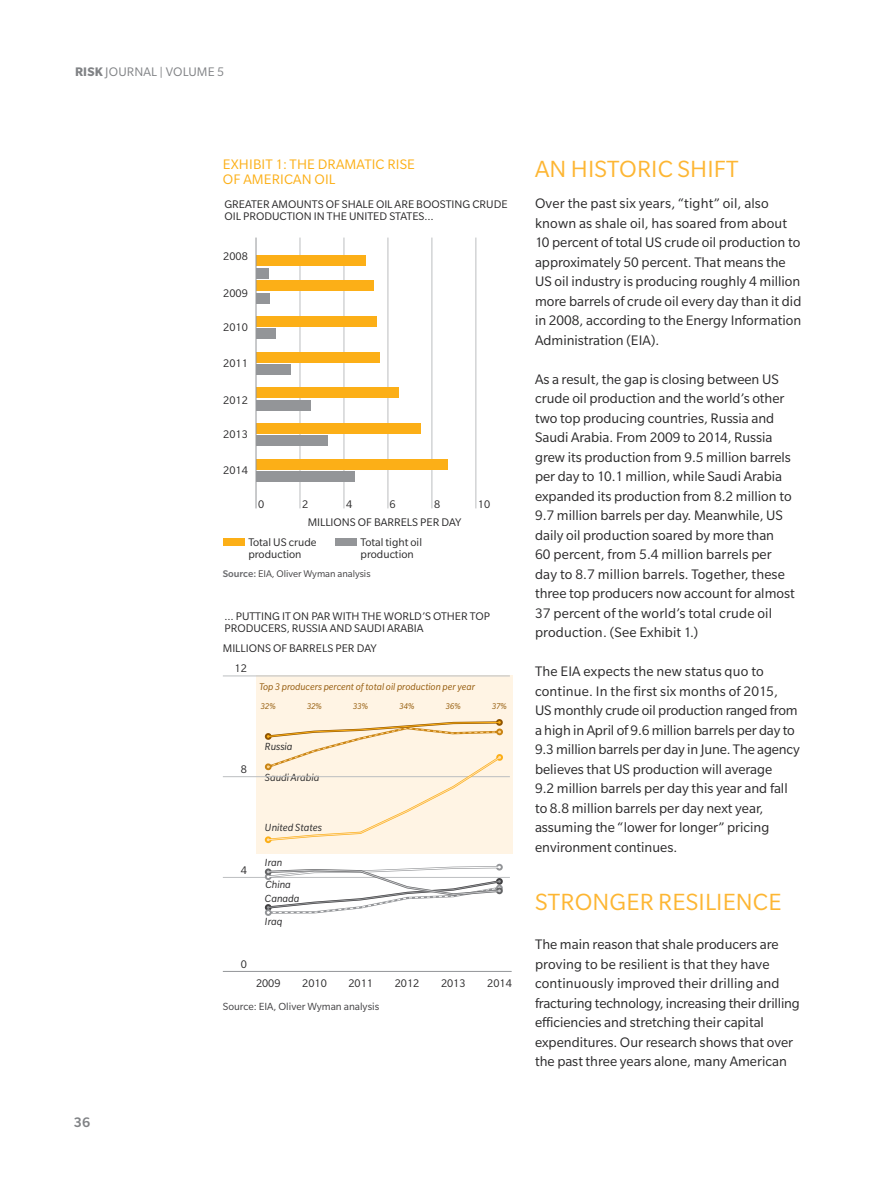
<style>
.page{position:relative;width:893px;height:1188px;background:#fff}
.page>*{position:absolute;margin:0;border:0;box-sizing:border-box;transform-origin:0 0}
.t1{font:25.5px "Slate Pro";letter-spacing:.005em;color:#fdb633}
.t2{font:15px/19.5px "Slate Pro";color:#292829}
.t3{font:15px/15px "Slate Pro";letter-spacing:.01em;color:#fcaf17}
.t4{font:500 15px "Slate Pro";color:#808285}
.t5{font:13.5px "Slate Pro";letter-spacing:.01em;color:#808285}
.t6{font:12px/12px "Slate Pro";color:#292829}
.t7{font:italic 11.25px/24px "Slate Pro";color:#292829}
.t8{font:11.25px "Slate Pro";color:#414042}
.t9{font:italic 10.5px "Slate Pro";color:#955b0d}
.t10{font:10.5px "Slate Pro";color:#414042}
.t11{font:italic 9px "Slate Pro";color:#905501}
.s1{font-weight:700}
.s2{font-weight:500;color:#6d6e71}
</style>
<div class="page">
<hr style="left:476px;top:238px;width:1px;height:270px;background:#bcbec0">
<hr style="left:432px;top:238px;width:1px;height:270px;background:#bcbec0">
<hr style="left:388px;top:238px;width:1px;height:270px;background:#bcbec0">
<hr style="left:344px;top:238px;width:1px;height:270px;background:#bcbec0">
<hr style="left:300px;top:238px;width:1px;height:270px;background:#bcbec0">
<div style="left:256px;top:471px;width:99px;height:11px;background:#939598"></div>
<div style="left:256px;top:459px;width:191px;height:10px;background:#fcaf17"></div>
<div style="left:256px;top:436px;width:71px;height:10px;background:#939598"></div>
<div style="left:256px;top:423px;width:164px;height:11px;background:#fcaf17"></div>
<div style="left:256px;top:400px;width:54px;height:11px;background:#939598"></div>
<div style="left:256px;top:388px;width:143px;height:10px;background:#fcaf17"></div>
<div style="left:256px;top:364px;width:34px;height:11px;background:#939598"></div>
<div style="left:256px;top:352px;width:124px;height:11px;background:#fcaf17"></div>
<div style="left:256px;top:329px;width:20px;height:10px;background:#939598"></div>
<div style="left:256px;top:316px;width:121px;height:11px;background:#fcaf17"></div>
<div style="left:256px;top:293px;width:14px;height:11px;background:#939598"></div>
<div style="left:256px;top:281px;width:118px;height:10px;background:#fcaf17"></div>
<div style="left:256px;top:268px;width:12px;height:10px;background:#939598"></div>
<div style="left:256px;top:256px;width:110px;height:10px;background:#fcaf17"></div>
<div style="left:256px;top:675px;width:256px;height:179px;background:#fff4e4"></div>
<hr style="left:223px;top:971px;width:289px;height:1px;background:#939598">
<hr style="left:223px;top:676px;width:287px;height:1px;background:#bcbec0">
<hr style="left:223px;top:776px;width:287px;height:1px;background:#bcbec0">
<hr style="left:223px;top:877px;width:287px;height:1px;background:#bcbec0">
<div style="left:265px;top:904px;width:7px;height:7px;background:#4c4b4d;border-radius:50%"></div>
<div style="left:496px;top:887px;width:7px;height:7px;background:#8f8f91;border-radius:50%"></div>
<svg style="left:266px;top:865px;width:236px;height:50px"></svg>
<svg style="left:264px;top:720px;width:239px;height:122px"></svg>
<div style="left:223px;top:538px;width:21px;height:8px;background:#fcaf17"></div>
<div style="left:335px;top:538px;width:21px;height:8px;background:#939598"></div>
<hr style="left:256px;top:238px;width:1px;height:270px;background:#939598">
<p class="t5" style="left:75px;top:65px;width:150px"><span class="s1">RISK</span> JOURNAL | VOLUME 5</p>
<p class="t4" style="left:74px;top:1114px;width:18px">36</p>
<p class="t3" style="left:223px;top:157px;width:194px;text-indent:53px">1: THE DRAMATIC RISE<br>OF AMERICAN OIL</p>
<p class="t6" style="left:224px;top:199px;width:285px">GREATER AMOUNTS OF SHALE OIL ARE BOOSTING CRUDE<br>OIL PRODUCTION IN THE UNITED STATES…</p>
<p class="t3" style="left:223px;top:157px;width:24px">Exhibit</p>
<p class="t6" style="left:223px;top:250px;width:26px">2008</p>
<p class="t6" style="left:223px;top:287px;width:26px">2009</p>
<p class="t6" style="left:223px;top:321px;width:26px">2010</p>
<p class="t6" style="left:223px;top:357px;width:26px">2011</p>
<p class="t6" style="left:223px;top:394px;width:26px">2012</p>
<p class="t6" style="left:223px;top:429px;width:26px">2013</p>
<p class="t6" style="left:223px;top:464px;width:26px">2014</p>
<p class="t6" style="left:258px;top:499px;width:8px">0</p>
<p class="t6" style="left:302px;top:499px;width:8px">2</p>
<p class="t6" style="left:346px;top:499px;width:8px">4</p>
<p class="t6" style="left:389px;top:499px;width:8px">6</p>
<p class="t6" style="left:434px;top:499px;width:8px">8</p>
<p class="t6" style="left:478px;top:499px;width:14px">10</p>
<p class="t6" style="left:308px;top:516px;width:155px">MILLIONS OF BARRELS PER DAY</p>
<p class="t6" style="left:248px;top:536px;width:70px">Total US crude production</p>
<p class="t6" style="left:361px;top:536px;width:63px">Total tight oil production</p>
<p class="t10" style="left:223px;top:568px;width:149px"><span class="s2">Source:</span> EIA, Oliver Wyman analysis</p>
<p class="t6" style="left:224px;top:610px;width:267px">… PUTTING IT ON PAR WITH THE WORLD’S OTHER TOP<br>PRODUCERS, RUSSIA AND SAUDI ARABIA</p>
<p class="t6" style="left:223px;top:642px;width:155px">MILLIONS OF BARRELS PER DAY</p>
<p class="t9" style="left:259px;top:681px;width:217px">Top 3 producers percent of total oil production per year</p>
<p class="t6" style="left:235px;top:662px;width:14px">12</p>
<p class="t6" style="left:241px;top:763px;width:8px">8</p>
<p class="t11" style="left:261px;top:701px;width:16px">32%</p>
<p class="t11" style="left:307px;top:701px;width:16px">32%</p>
<p class="t11" style="left:353px;top:701px;width:16px">33%</p>
<p class="t11" style="left:400px;top:701px;width:16px">34%</p>
<p class="t11" style="left:446px;top:701px;width:16px">36%</p>
<p class="t11" style="left:492px;top:701px;width:16px">37%</p>
<p class="t7" style="left:265px;top:735px;width:29px">Russia</p>
<p class="t7" style="left:265px;top:765px;width:56px">Saudi Arabia</p>
<p class="t6" style="left:241px;top:864px;width:8px">4</p>
<p class="t7" style="left:265px;top:815px;width:58px">United States</p>
<p class="t7" style="left:265px;top:850px;width:19px">Iran</p>
<p class="t7" style="left:265px;top:886px;width:36px">Canada<br>Iraq</p>
<p class="t7" style="left:265px;top:873px;width:27px">China</p>
<p class="t6" style="left:241px;top:958px;width:8px">0</p>
<p class="t6" style="left:256px;top:977px;width:26px">2009</p>
<p class="t6" style="left:302px;top:977px;width:26px">2010</p>
<p class="t6" style="left:348px;top:977px;width:26px">2011</p>
<p class="t6" style="left:395px;top:977px;width:26px">2012</p>
<p class="t6" style="left:441px;top:977px;width:26px">2013</p>
<p class="t6" style="left:487px;top:977px;width:26px">2014</p>
<p class="t8" style="left:223px;top:1001px;width:158px">Source: EIA, Oliver Wyman analysis</p>
<h1 class="t1" style="left:535px;top:155px;width:205px">AN HISTORIC SHIFT</h1>
<p class="t2" style="left:535px;top:194px;width:268px">Over the past six years, “tight” oil, also known as shale oil, has soared from about 10 percent of total US crude oil production to approximately 50 percent. That means the US oil industry is producing roughly 4 million more barrels of crude oil every day than it did in 2008, according to the Energy Information Administration (EIA).</p>
<p class="t2" style="left:535px;top:369px;width:261px">As a result, the gap is closing between US crude oil production and the world’s other two top producing countries, Russia and Saudi Arabia. From 2009 to 2014, Russia grew its production from 9.5 million barrels per day to 10.1 million, while Saudi Arabia expanded its production from 8.2 million to 9.7 million barrels per day. Meanwhile, US daily oil production soared by more than<br>60 percent, from 5.4 million barrels per day to 8.7 million barrels. Together, these three top producers now account for almost 37 percent of the world’s total crude oil production. (See Exhibit 1.)</p>
<p class="t2" style="left:535px;top:662px;width:266px">The EIA expects the new status quo to continue. In the first six months of 2015,<br>US monthly crude oil production ranged from a high in April of 9.6 million barrels per day to 9.3 million barrels per day in June. The agency believes that US production will average<br>9.2 million barrels per day this year and fall to 8.8 million barrels per day next year, assuming the “lower for longer” pricing environment continues.</p>
<h1 class="t1" style="left:535px;top:889px;width:248px">STRONGER RESILIENCE</h1>
<p class="t2" style="left:535px;top:935px;width:266px">The main reason that shale producers are proving to be resilient is that they have continuously improved their drilling and fracturing technology, increasing their drilling efficiencies and stretching their capital expenditures. Our research shows that over the past three years alone, many American</p>
</div>
